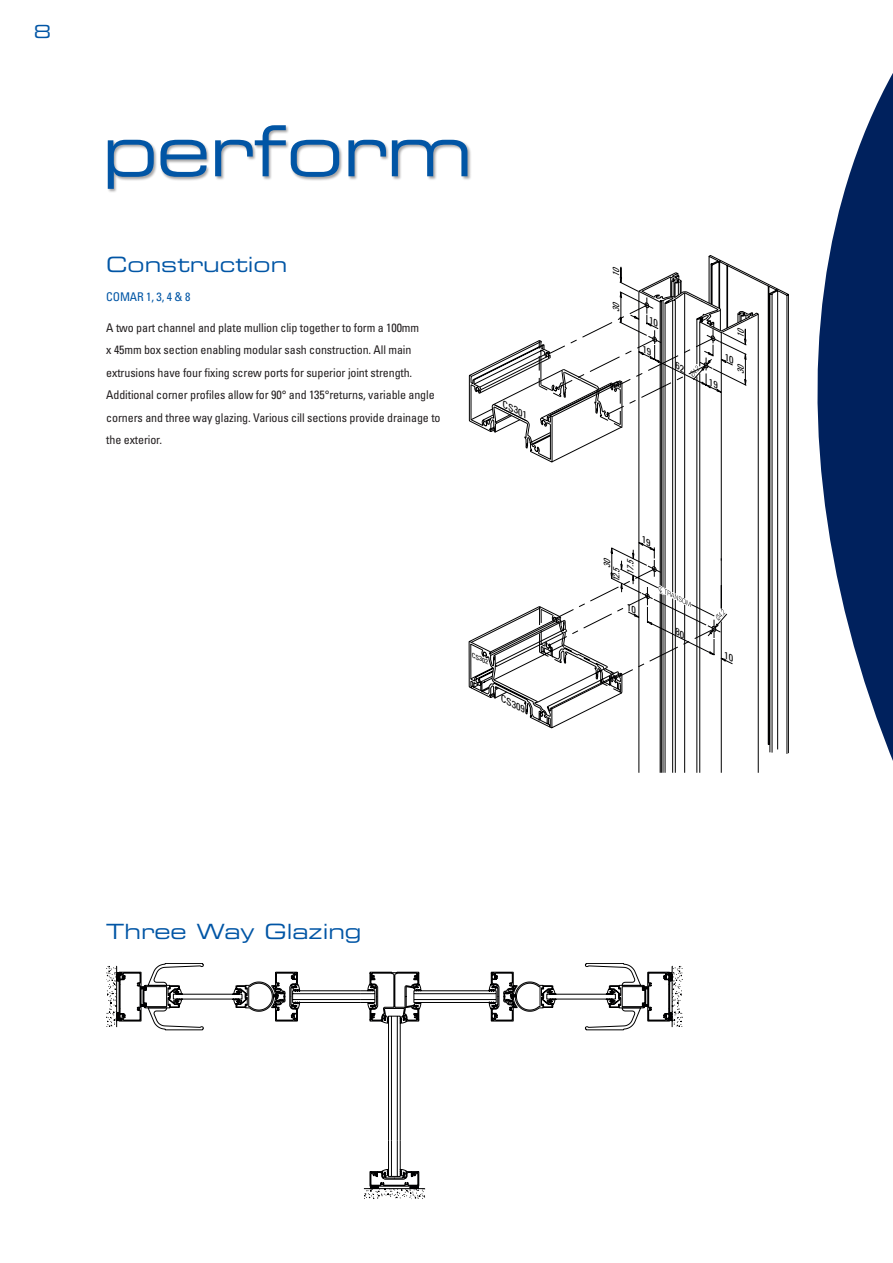
<style>
.page{position:relative;width:893px;height:1263px;background:#fff}
.page>*{position:absolute;margin:0;border:0;box-sizing:border-box;transform-origin:0 0}
.PAGE_HEADING{font:70.5px "Eurostile Extended Two";letter-spacing:-.02em;color:#0155a5}
.SUBHEAD_blue{font:21px "Eurostile Extended Two";color:#0155a5}
.t1{font:18px "Eurostile Extended Two";color:#0155a5}
.TEXT_8PT{font:condensed 12px/22.5px "Univers";letter-spacing:-.01em;color:#231f20}
.TEXT_8PT-2{font:condensed 12px "Univers";letter-spacing:-.01em;color:#0155a5}
.t2{font:italic condensed 9px/9.3px "Univers";color:#000001}
.t3{font:italic condensed 9px "Univers";color:#000001;scale:1.24 1}
.t4{font:italic condensed 6px "Univers";color:#000001;scale:1.24 1}
</style>
<div class="page">
<svg style="left:817px;top:73px;width:76px;height:688px;fill:#00215d"></svg>
<div style="left:107px;top:124px;width:365px;height:69px;background:#231f20;opacity:.4"></div>
<svg style="left:106px;top:968px;width:10px;height:59px"></svg>
<svg style="left:116px;top:963px;width:88px;height:65px"></svg>
<svg style="left:364px;top:1189px;width:61px;height:10px"></svg>
<svg style="left:363px;top:963px;width:272px;height:226px"></svg>
<svg style="left:671px;top:965px;width:12px;height:62px"></svg>
<svg style="left:143px;top:971px;width:530px;height:170px"></svg>
<svg style="left:708px;top:255px;width:81px;height:499px"></svg>
<svg style="left:469px;top:266px;width:290px;height:507px"></svg>
<h3 class="t1" style="left:34px;top:20px;width:19px">8</h3>
<p class="PAGE_HEADING" style="left:102px;top:103px;width:373px">perform</p>
<p class="SUBHEAD_blue" style="left:106px;top:250px;width:183px">Construction</p>
<p class="TEXT_8PT-2" style="left:106px;top:289px;width:86px">COMAR 1, 3, 4 &amp; 8</p>
<p class="TEXT_8PT" style="left:106px;top:316px;width:336px">A two part channel and plate mullion clip together to form a 100mm<br>x 45mm box section enabling modular sash construction. All main extrusions have four fixing screw ports for superior joint strength.<br>Additional corner profiles allow for 90° and 135°returns, variable angle corners and three way glazing. Various cill sections provide drainage to the exterior.</p>
<p class="t3" style="left:506px;top:399px;width:23px;rotate:26deg">CS301</p>
<p class="t4" style="left:474px;top:651px;width:16px;rotate:26deg">CS302</p>
<p class="t3" style="left:505px;top:693px;width:23px;rotate:26deg">CS309</p>
<p class="t2" style="left:611px;top:277px;width:15px;rotate:-90deg">10</p>
<p class="t2" style="left:611px;top:312px;width:15px;rotate:-90deg">30</p>
<p class="t2" style="left:602px;top:582px;width:29px;text-indent:14px;rotate:-90deg">30<br>12.5</p>
<p class="t2" style="left:625px;top:575px;width:21px;rotate:-90deg">17.5</p>
<p class="SUBHEAD_blue" style="left:106px;top:917px;width:257px">Three Way Glazing</p>
<p class="t2" style="left:736px;top:338px;width:15px;rotate:-90deg">10</p>
<p class="t2" style="left:736px;top:374px;width:15px;rotate:-90deg">30</p>
</div>
